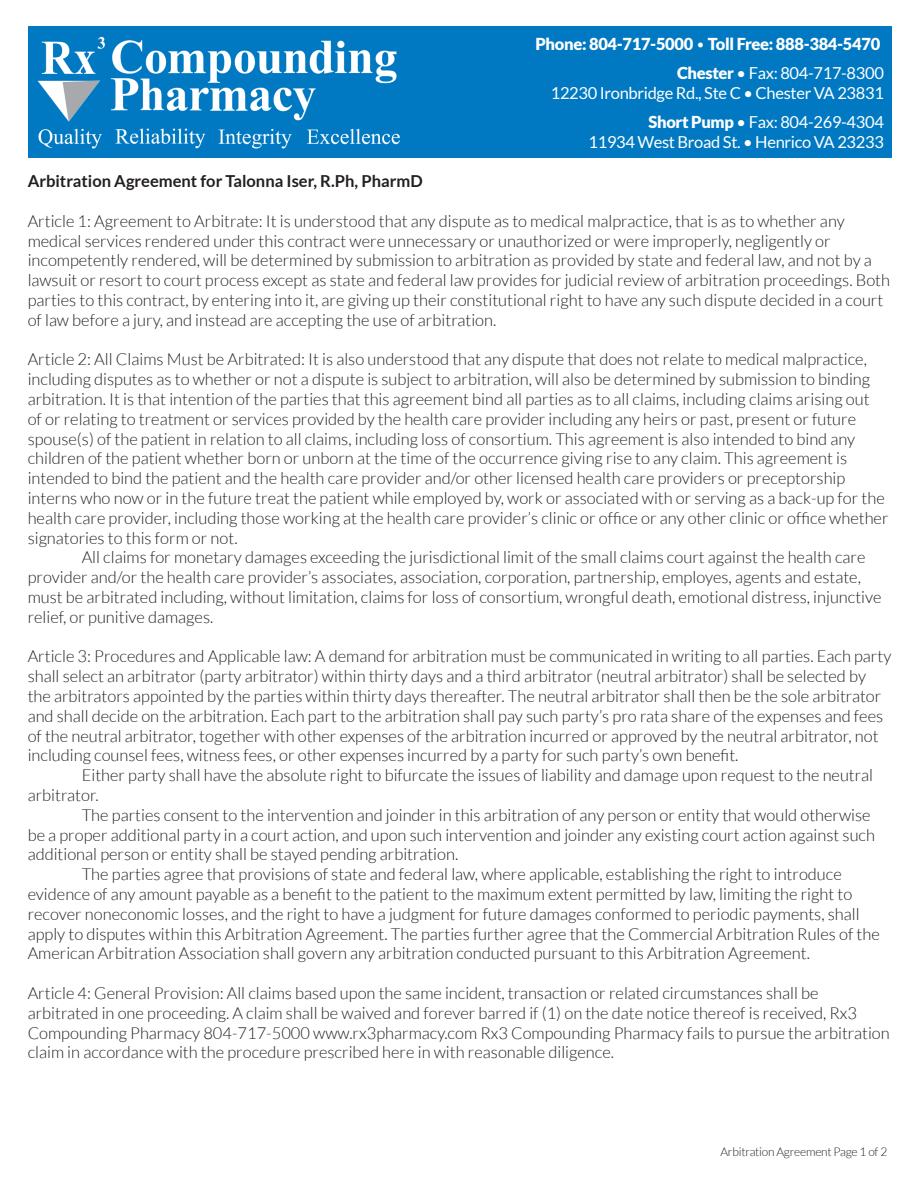
<style>
.page{position:relative;width:918px;height:1188px;background:#fff}
.page>*{position:absolute;margin:0;border:0;box-sizing:border-box;transform-origin:0 0}
.t1{font:300 16.5px/19.8px "Lato";color:#231f20}
.t2{font:16.5px/19.8px "Lato";letter-spacing:-.02em;color:#fff;text-align:right}
.t3{font:700 16.5px "Lato";color:#231f20}
.t4{font:900 16.5px "Lato";letter-spacing:-.02em;color:#fff}
.t5{font:300 12px "Lato";letter-spacing:-.02em;color:#231f20}
.s1{font-weight:300}
.s2{font-weight:900}
</style>
<div class="page">
<div style="left:28px;top:26px;width:864px;height:132px;background:#0079c2"></div>
<img style="left:38px;top:36px;width:362px;height:112px">
<p class="t4" style="left:535px;top:34px;width:346px">Phone: 804-717-5000 <span class="s1">•</span> Toll Free: 888-384-5470</p>
<p class="t2" style="left:551px;top:63px;width:335px"><span class="s2">Chester</span> • Fax: 804-717-8300<br>12230 Ironbridge Rd., Ste C • Chester VA 23831</p>
<p class="t2" style="left:589px;top:112px;width:297px"><span class="s2">Short Pump</span> • Fax: 804-269-4304<br>11934 West Broad St. • Henrico VA 23233</p>
<p class="t3" style="left:28px;top:172px;width:397px">Arbitration Agreement for Talonna Iser, R.Ph, PharmD</p>
<p class="t1" style="left:28px;top:211px;width:864px">Article 1: Agreement to Arbitrate: It is understood that any dispute as to medical malpractice, that is as to whether any medical services rendered under this contract were unnecessary or unauthorized or were improperly, negligently or incompetently rendered, will be determined by submission to arbitration as provided by state and federal law, and not by a lawsuit or resort to court process except as state and federal law provides for judicial review of arbitration proceedings. Both parties to this contract, by entering into it, are giving up their constitutional right to have any such dispute decided in a court of law before a jury, and instead are accepting the use of arbitration.</p>
<p class="t1" style="left:28px;top:350px;width:862px">Article 2: All Claims Must be Arbitrated: It is also understood that any dispute that does not relate to medical malpractice, including disputes as to whether or not a dispute is subject to arbitration, will also be determined by submission to binding arbitration. It is that intention of the parties that this agreement bind all parties as to all claims, including claims arising out<br>of or relating to treatment or services provided by the health care provider including any heirs or past, present or future spouse(s) of the patient in relation to all claims, including loss of consortium. This agreement is also intended to bind any children of the patient whether born or unborn at the time of the occurrence giving rise to any claim. This agreement is intended to bind the patient and the health care provider and/or other licensed health care providers or preceptorship interns who now or in the future treat the patient while employed by, work or associated with or serving as a back-up for the health care provider, including those working at the health care provider’s clinic or office or any other clinic or office whether signatories to this form or not.</p>
<p class="t1" style="left:28px;top:548px;width:855px;text-indent:54px">All claims for monetary damages exceeding the jurisdictional limit of the small claims court against the health care provider and/or the health care provider’s associates, association, corporation, partnership, employes, agents and estate, must be arbitrated including, without limitation, claims for loss of consortium, wrongful death, emotional distress, injunctive relief, or punitive damages.</p>
<p class="t1" style="left:28px;top:647px;width:865px">Article 3: Procedures and Applicable law: A demand for arbitration must be communicated in writing to all parties. Each party shall select an arbitrator (party arbitrator) within thirty days and a third arbitrator (neutral arbitrator) shall be selected by the arbitrators appointed by the parties within thirty days thereafter. The neutral arbitrator shall then be the sole arbitrator and shall decide on the arbitration. Each part to the arbitration shall pay such party’s pro rata share of the expenses and fees of the neutral arbitrator, together with other expenses of the arbitration incurred or approved by the neutral arbitrator, not including counsel fees, witness fees, or other expenses incurred by a party for such party’s own benefit.</p>
<p class="t1" style="left:28px;top:765px;width:847px;text-indent:54px">Either party shall have the absolute right to bifurcate the issues of liability and damage upon request to the neutral arbitrator.</p>
<p class="t1" style="left:28px;top:805px;width:849px;text-indent:54px">The parties consent to the intervention and joinder in this arbitration of any person or entity that would otherwise be a proper additional party in a court action, and upon such intervention and joinder any existing court action against such additional person or entity shall be stayed pending arbitration.</p>
<p class="t1" style="left:28px;top:864px;width:854px;text-indent:54px">The parties agree that provisions of state and federal law, where applicable, establishing the right to introduce evidence of any amount payable as a benefit to the patient to the maximum extent permitted by law, limiting the right to recover noneconomic losses, and the right to have a judgment for future damages conformed to periodic payments, shall apply to disputes within this Arbitration Agreement. The parties further agree that the Commercial Arbitration Rules of the American Arbitration Association shall govern any arbitration conducted pursuant to this Arbitration Agreement.</p>
<p class="t1" style="left:28px;top:983px;width:864px">Article 4: General Provision: All claims based upon the same incident, transaction or related circumstances shall be arbitrated in one proceeding. A claim shall be waived and forever barred if (1) on the date notice thereof is received, Rx3<br>Compounding Pharmacy 804-717-5000 www.rx3pharmacy.com Rx3 Compounding Pharmacy fails to pursue the arbitration claim in accordance with the procedure prescribed here in with reasonable diligence.</p>
<p class="t5" style="left:720px;top:1146px;width:168px">Arbitration Agreement Page 1 of 2</p>
</div>
